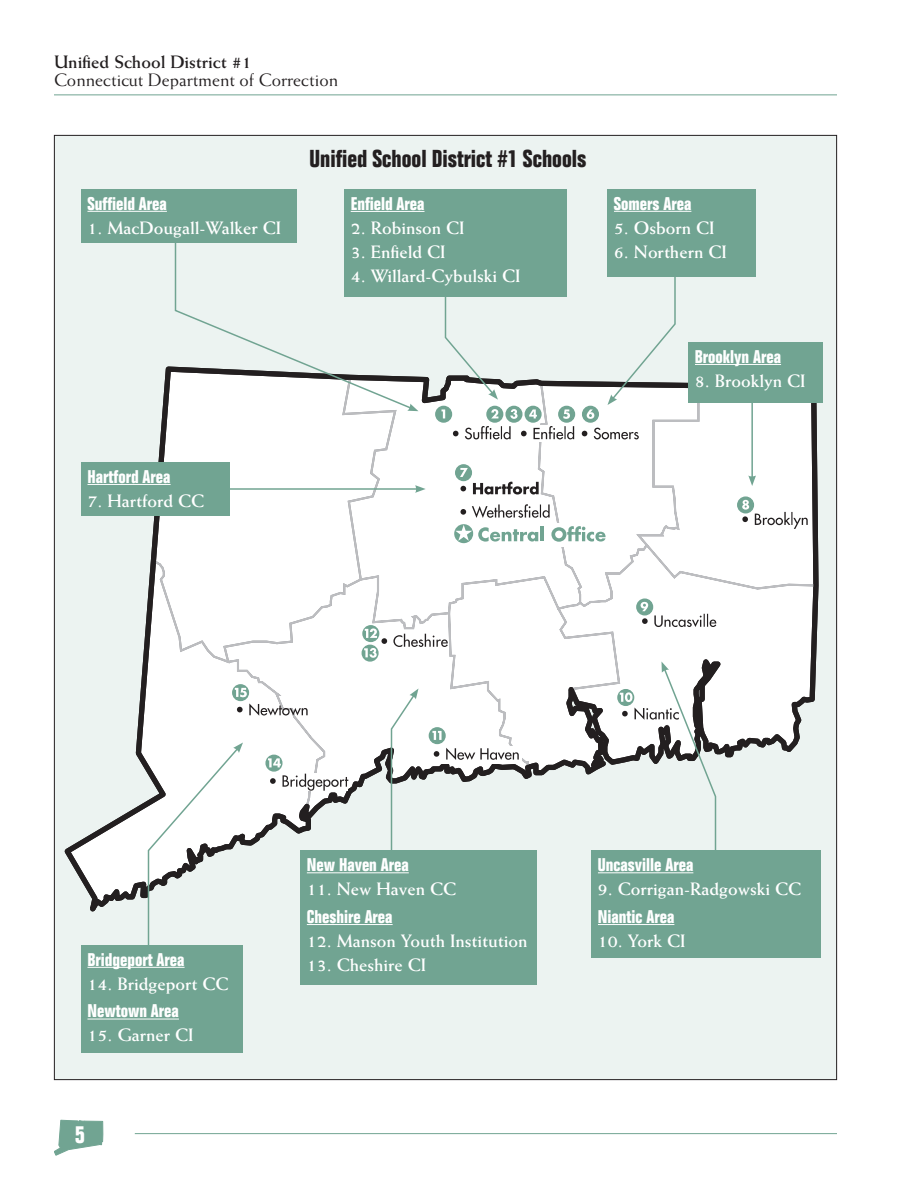
<style>
.page{position:relative;width:918px;height:1188px;background:#fff}
.page>*{position:absolute;margin:0;border:0;box-sizing:border-box;transform-origin:0 0}
.t1{font:700 condensed 24px "Folio";color:#231f20}
.t2{font:700 condensed 24px "Folio";color:#fff}
.t3{font:700 18px "Weiss";color:#fff}
.t4{font:700 condensed 18px "Folio";color:#fff}
.t5{font:18px "Weiss";color:#231f20}
.t6{font:700 18px "Weiss";color:#231f20}
</style>
<div class="page">
<svg style="left:54px;top:1120px;width:49px;height:36px"></svg>
<div style="left:54px;top:135px;width:783px;height:945px;background:#ecf3f1"></div>
<hr style="left:54px;top:94px;width:783px;height:1px;background:#71a492">
<hr style="left:135px;top:1133px;width:702px;height:1px;background:#71a492">
<svg style="left:64px;top:367px;width:755px;height:544px"></svg>
<div style="left:268px;top:774px;width:80px;height:17px;background:#fff"></div>
<div style="left:430px;top:746px;width:92px;height:18px;background:#fff"></div>
<div style="left:475px;top:523px;width:133px;height:23px;background:#fff"></div>
<svg style="left:519px;top:425px;width:58px;height:17px"></svg>
<svg style="left:521px;top:431px;width:6px;height:5px"></svg>
<svg style="left:534px;top:426px;width:40px;height:13px"></svg>
<svg style="left:460px;top:509px;width:6px;height:6px"></svg>
<svg style="left:472px;top:504px;width:78px;height:14px"></svg>
<svg style="left:237px;top:707px;width:6px;height:5px"></svg>
<svg style="left:249px;top:703px;width:59px;height:13px"></svg>
<svg style="left:270px;top:778px;width:6px;height:6px"></svg>
<svg style="left:283px;top:774px;width:65px;height:17px"></svg>
<svg style="left:742px;top:516px;width:6px;height:6px"></svg>
<svg style="left:755px;top:512px;width:53px;height:17px"></svg>
<svg style="left:393px;top:634px;width:55px;height:13px"></svg>
<svg style="left:642px;top:618px;width:6px;height:6px"></svg>
<svg style="left:654px;top:614px;width:62px;height:13px"></svg>
<svg style="left:434px;top:751px;width:5px;height:6px"></svg>
<svg style="left:446px;top:748px;width:73px;height:12px"></svg>
<svg style="left:453px;top:431px;width:6px;height:5px"></svg>
<svg style="left:465px;top:426px;width:46px;height:13px"></svg>
<svg style="left:582px;top:431px;width:5px;height:5px"></svg>
<svg style="left:594px;top:428px;width:45px;height:11px"></svg>
<svg style="left:454px;top:524px;width:84px;height:19px"></svg>
<hr style="left:540px;top:526px;width:4px;height:15px;background:#71a492">
<svg style="left:551px;top:526px;width:55px;height:16px"></svg>
<div style="left:436px;top:406px;width:15px;height:16px;background:#71a492;border-radius:50%"></div>
<div style="left:435px;top:406px;width:17px;height:17px;border:1px solid #71a492;border-radius:50%"></div>
<svg style="left:442px;top:409px;width:3px;height:9px"></svg>
<svg style="left:487px;top:406px;width:16px;height:16px"></svg>
<div style="left:486px;top:406px;width:17px;height:17px;border:1px solid #71a492;border-radius:50%"></div>
<svg style="left:491px;top:409px;width:7px;height:9px"></svg>
<div style="left:506px;top:406px;width:16px;height:16px;background:#71a492;border-radius:50%"></div>
<div style="left:505px;top:406px;width:18px;height:17px;border:1px solid #71a492;border-radius:50%"></div>
<svg style="left:510px;top:409px;width:8px;height:10px"></svg>
<div style="left:525px;top:406px;width:16px;height:16px;background:#71a492;border-radius:50%"></div>
<div style="left:525px;top:406px;width:17px;height:17px;border:1px solid #71a492;border-radius:50%"></div>
<svg style="left:529px;top:409px;width:8px;height:9px"></svg>
<div style="left:559px;top:406px;width:15px;height:16px;background:#71a492;border-radius:50%"></div>
<div style="left:558px;top:406px;width:17px;height:17px;border:1px solid #71a492;border-radius:50%"></div>
<svg style="left:563px;top:409px;width:7px;height:10px"></svg>
<div style="left:583px;top:406px;width:15px;height:16px;background:#71a492;border-radius:50%"></div>
<div style="left:582px;top:406px;width:17px;height:17px;border:1px solid #71a492;border-radius:50%"></div>
<svg style="left:587px;top:409px;width:7px;height:10px"></svg>
<div style="left:456px;top:465px;width:15px;height:15px;background:#71a492;border-radius:50%"></div>
<div style="left:455px;top:464px;width:17px;height:17px;border:1px solid #71a492;border-radius:50%"></div>
<svg style="left:460px;top:468px;width:79px;height:27px;background:#cdcfce"></svg>
<div style="left:738px;top:497px;width:15px;height:16px;background:#71a492;border-radius:50%"></div>
<div style="left:737px;top:496px;width:17px;height:17px;border:1px solid #71a492;border-radius:50%"></div>
<svg style="left:742px;top:500px;width:7px;height:10px"></svg>
<div style="left:637px;top:599px;width:16px;height:16px;background:#71a492;border-radius:50%"></div>
<div style="left:636px;top:598px;width:17px;height:18px;border:1px solid #71a492;border-radius:50%"></div>
<svg style="left:641px;top:602px;width:7px;height:9px"></svg>
<div style="left:617px;top:689px;width:17px;height:17px;border:1px solid #71a492;border-radius:50%"></div>
<div style="left:429px;top:728px;width:16px;height:15px;background:#71a492;border-radius:50%"></div>
<div style="left:429px;top:727px;width:17px;height:17px;border:1px solid #71a492;border-radius:50%"></div>
<svg style="left:432px;top:731px;width:10px;height:9px"></svg>
<svg style="left:233px;top:685px;width:15px;height:15px"></svg>
<div style="left:232px;top:684px;width:17px;height:17px;border:1px solid #71a492;border-radius:50%"></div>
<svg style="left:235px;top:688px;width:12px;height:9px"></svg>
<div style="left:266px;top:755px;width:16px;height:16px;background:#71a492;border-radius:50%"></div>
<div style="left:265px;top:755px;width:18px;height:17px;border:1px solid #71a492;border-radius:50%"></div>
<svg style="left:268px;top:758px;width:13px;height:9px"></svg>
<div style="left:362px;top:645px;width:16px;height:16px;background:#71a492;border-radius:50%"></div>
<div style="left:362px;top:645px;width:17px;height:17px;border:1px solid #71a492;border-radius:50%"></div>
<div style="left:363px;top:626px;width:16px;height:15px;background:#71a492;border-radius:50%"></div>
<div style="left:362px;top:625px;width:17px;height:17px;border:1px solid #71a492;border-radius:50%"></div>
<svg style="left:364px;top:628px;width:23px;height:30px"></svg>
<div style="left:81px;top:462px;width:149px;height:54px;background:#71a492"></div>
<hr style="left:87px;top:484px;width:84px;height:1px;background:#fff">
<div style="left:688px;top:342px;width:136px;height:61px;background:#71a492"></div>
<hr style="left:695px;top:364px;width:86px;height:1px;background:#fff">
<div style="left:591px;top:850px;width:230px;height:108px;background:#71a492"></div>
<hr style="left:598px;top:872px;width:95px;height:1px;background:#fff">
<hr style="left:598px;top:924px;width:76px;height:1px;background:#fff">
<div style="left:300px;top:850px;width:237px;height:136px;background:#71a492"></div>
<hr style="left:307px;top:872px;width:102px;height:1px;background:#fff">
<hr style="left:307px;top:924px;width:86px;height:1px;background:#fff">
<div style="left:81px;top:945px;width:162px;height:108px;background:#71a492"></div>
<hr style="left:87px;top:967px;width:98px;height:1px;background:#fff">
<hr style="left:87px;top:1019px;width:92px;height:1px;background:#fff">
<div style="left:608px;top:189px;width:148px;height:88px;background:#71a492"></div>
<hr style="left:614px;top:211px;width:77px;height:1px;background:#fff">
<div style="left:81px;top:189px;width:216px;height:54px;background:#71a492"></div>
<hr style="left:87px;top:211px;width:80px;height:1px;background:#fff">
<div style="left:344px;top:189px;width:223px;height:108px;background:#71a492"></div>
<hr style="left:351px;top:211px;width:74px;height:1px;background:#fff">
<svg style="left:174px;top:243px;width:244px;height:168px"></svg>
<svg style="left:444px;top:297px;width:54px;height:103px"></svg>
<svg style="left:608px;top:277px;width:68px;height:128px"></svg>
<hr style="left:751px;top:402px;width:2px;height:76px;background:#71a492">
<svg style="left:748px;top:475px;width:8px;height:11px"></svg>
<svg style="left:620px;top:662px;width:97px;height:188px"></svg>
<svg style="left:147px;top:742px;width:96px;height:203px"></svg>
<hr style="left:223px;top:488px;width:194px;height:2px;background:#71a492">
<svg style="left:415px;top:485px;width:11px;height:8px"></svg>
<svg style="left:390px;top:688px;width:28px;height:162px"></svg>
<p class="t6" style="left:54px;top:51px;width:199px">Unified School District #1</p>
<p class="t5" style="left:54px;top:69px;width:286px">Connecticut Department of Correction</p>
<p class="t4" style="left:87px;top:193px;width:81px">Suffield Area</p>
<p class="t3" style="left:87px;top:217px;width:195px">1. MacDougall-Walker CI</p>
<p class="t1" style="left:310px;top:145px;width:278px">Unified School District #1 Schools</p>
<p class="t4" style="left:351px;top:193px;width:75px">Enfield Area</p>
<p class="t3" style="left:351px;top:217px;width:115px">2. Robinson CI</p>
<p class="t3" style="left:351px;top:241px;width:96px">3. Enfield CI</p>
<p class="t3" style="left:351px;top:266px;width:171px">4. Willard-Cybulski CI</p>
<p class="t4" style="left:614px;top:193px;width:79px">Somers Area</p>
<p class="t3" style="left:614px;top:217px;width:102px">5. Osborn CI</p>
<p class="t3" style="left:614px;top:241px;width:114px">6. Northern CI</p>
<p class="t4" style="left:695px;top:346px;width:88px">Brooklyn Area</p>
<p class="t3" style="left:695px;top:370px;width:112px">8. Brooklyn CI</p>
<p class="t4" style="left:87px;top:466px;width:85px">Hartford Area</p>
<p class="t3" style="left:87px;top:490px;width:118px">7. Hartford CC</p>
<p class="t4" style="left:87px;top:949px;width:99px">Bridgeport Area</p>
<p class="t3" style="left:87px;top:973px;width:143px">14. Bridgeport CC</p>
<p class="t4" style="left:87px;top:1001px;width:93px">Newtown Area</p>
<p class="t3" style="left:87px;top:1025px;width:108px">15. Garner CI</p>
<p class="t2" style="left:75px;top:1121px;width:12px">5</p>
<p class="t4" style="left:307px;top:855px;width:103px">New Haven Area</p>
<p class="t3" style="left:307px;top:878px;width:151px">11. New Haven CC</p>
<p class="t4" style="left:307px;top:906px;width:87px">Cheshire Area</p>
<p class="t3" style="left:307px;top:930px;width:222px">12. Manson Youth Institution</p>
<p class="t3" style="left:307px;top:954px;width:121px">13. Cheshire CI</p>
<p class="t4" style="left:598px;top:855px;width:97px">Uncasville Area</p>
<p class="t3" style="left:598px;top:878px;width:205px">9. Corrigan-Radgowski CC</p>
<p class="t4" style="left:598px;top:906px;width:78px">Niantic Area</p>
<p class="t3" style="left:598px;top:930px;width:89px">10. York CI</p>
</div>
